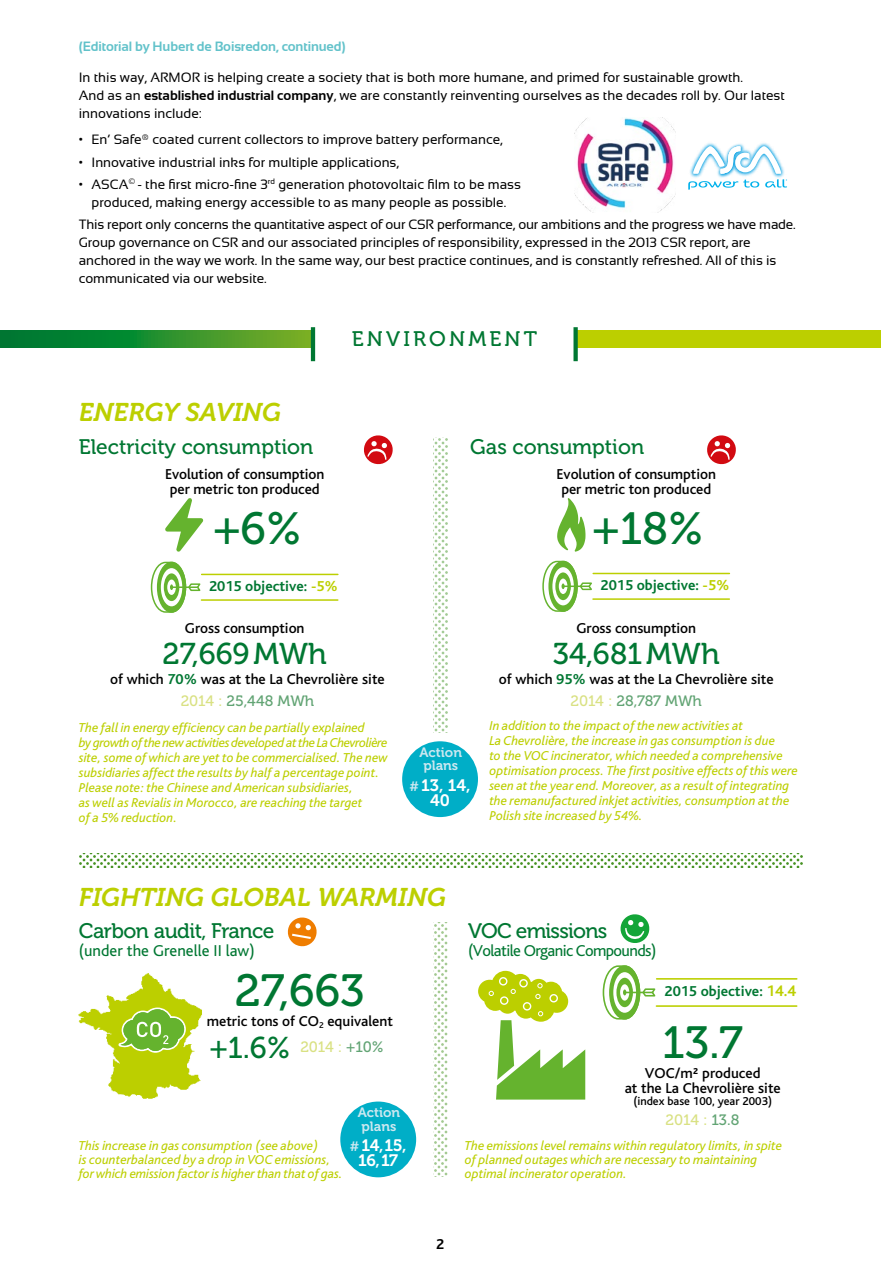
<style>
.page{position:relative;width:881px;height:1263px;background:#fff}
.page>*{position:absolute;margin:0;border:0;box-sizing:border-box;transform-origin:0 0}
.t1{font:45px "Museo 500";color:#007732}
.t2{font:30px "Museo 500";color:#007732}
.t3{font:italic 25.5px "Museo 700";color:#bccf00}
.t4{font:21px "Museo 500";color:#007732}
.t5{font:21px "Museo 500";letter-spacing:-.025em;color:#007732}
.t6{font:21px "Museo 500";letter-spacing:-.035em;color:#007732}
.t7{font:21px "Museo 500";letter-spacing:.15em;color:#007732}
.t8{font:16.5px "Bliss";letter-spacing:-.035em;color:#007732}
.t9{font:16.5px "Bliss";color:#007732}
.t10{font:16.5px/15px "Museo 700";letter-spacing:-.03em;color:#fff;text-align:center}
.t11{font:500 15px/15px "Bliss";letter-spacing:-.005em;color:#000;text-align:center}
.t12{font:700 15px "Bliss";color:#007732}
.t13{font:15px "Museo 500";color:#62a474}
.t14{font:15px "Museo 500";color:#d9e183}
.t15{font:700 15px "Bliss";color:#000}
.t16{font:italic 13.5px/15px "Bliss";color:#bccf00}
.t17{font:13.5px/18px "Sansation";color:#000}
.t18{font:700 13.5px "Sansation";letter-spacing:-.01em;color:#62c2ca}
.t19{font:13.5px/13.5px "Museo 700";color:#cde8f0}
.t20{font:500 12px "Bliss";color:#000}
.s1{font-weight:700}
.s2{color:#bccf00}
.s3{font-weight:700;color:#007732}
.s4{color:#d9e183}
.s5{font-size:13.5px;color:#cde8f0}
.s6{font-size:15.9px;color:#bccf00}
.s7{color:#62a474}
</style>
<div class="page">
<svg style="left:0;top:331px;width:880px;height:17px;background:#72af17"></svg>
<svg style="left:311px;top:327px;width:266px;height:34px"></svg>
<div style="left:315px;top:325px;width:258px;height:41px;background:#fff"></div>
<svg style="left:433px;top:438px;width:14px;height:294px"></svg>
<svg style="left:433px;top:923px;width:14px;height:254px"></svg>
<svg style="left:80px;top:854px;width:721px;height:13px"></svg>
<img style="left:79px;top:973px;width:123px;height:126px">
<svg style="left:118px;top:1007px;width:69px;height:47px;background:#97c73e"></svg>
<svg style="left:165px;top:498px;width:38px;height:54px"></svg>
<svg style="left:557px;top:498px;width:28px;height:54px"></svg>
<svg style="left:150px;top:561px;width:52px;height:52px"></svg>
<hr style="left:171px;top:586px;width:26px;height:2px;background:#65b32e">
<hr style="left:201px;top:599px;width:136px;height:2px;background:#bccf00">
<hr style="left:201px;top:574px;width:137px;height:1px;background:#bccf00">
<svg style="left:542px;top:560px;width:52px;height:52px"></svg>
<hr style="left:562px;top:585px;width:27px;height:2px;background:#65b32e">
<hr style="left:592px;top:598px;width:137px;height:2px;background:#bccf00">
<hr style="left:593px;top:573px;width:136px;height:1px;background:#bccf00">
<svg style="left:602px;top:965px;width:54px;height:55px"></svg>
<hr style="left:656px;top:1005px;width:140px;height:2px;background:#bccf00">
<hr style="left:656px;top:978px;width:140px;height:2px;background:#bccf00">
<svg style="left:707px;top:435px;width:29px;height:30px"></svg>
<svg style="left:364px;top:435px;width:29px;height:30px"></svg>
<svg style="left:620px;top:914px;width:29px;height:29px"></svg>
<svg style="left:287px;top:917px;width:30px;height:30px"></svg>
<svg style="left:478px;top:971px;width:107px;height:128px"></svg>
<img style="left:704px;top:143px;width:66px;height:3px">
<svg style="left:688px;top:146px;width:98px;height:44px"></svg>
<img style="left:574px;top:118px;width:101px;height:95px">
<div style="left:402px;top:741px;width:76px;height:76px;background:#00aec7;border-radius:50%"></div>
<div style="left:340px;top:1101px;width:76px;height:76px;background:#00aec7;border-radius:50%"></div>
<p class="t18" style="left:79px;top:39px;width:268px">(Editorial by Hubert de Boisredon, continued)</p>
<p class="t17" style="left:79px;top:68px;width:707px">In this way, ARMOR is helping create a society that is both more humane, and primed for sustainable growth.<br>And as an <span class="s1">established industrial company</span>, we are constantly reinventing ourselves as the decades roll by. Our latest innovations include:</p>
<p class="t17" style="left:79px;top:131px;width:425px">• En’ Safe® coated current collectors to improve battery performance,</p>
<p class="t17" style="left:79px;top:153px;width:322px">• Innovative industrial inks for multiple applications,</p>
<p class="t17" style="left:79px;top:175px;width:443px;text-align:center">• ASCA<sup>©</sup> - the first micro-fine 3<sup>rd</sup> generation photovoltaic film to be mass produced, making energy accessible to as many people as possible.</p>
<p class="t17" style="left:79px;top:215px;width:718px">This report only concerns the quantitative aspect of our CSR performance, our ambitions and the progress we have made.<br>Group governance on CSR and our associated principles of responsibility, expressed in the 2013 CSR report, are anchored in the way we work. In the same way, our best practice continues, and is constantly refreshed. All of this is communicated via our website.</p>
<h3 class="t3" style="left:79px;top:398px;width:204px">ENERGY SAVING</h3>
<h3 class="t4" style="left:79px;top:435px;width:236px">Electricity consumption</h3>
<h3 class="t7" style="left:352px;top:328px;width:187px">ENVIRONMENT</h3>
<h3 class="t4" style="left:470px;top:435px;width:175px">Gas consumption</h3>
<p class="t11" style="left:165px;top:467px;width:161px">Evolution of consumption per metric ton produced</p>
<p class="t11" style="left:556px;top:467px;width:161px">Evolution of consumption per metric ton produced</p>
<h1 class="t1" style="left:213px;top:503px;width:90px">+6%</h1>
<h1 class="t1" style="left:592px;top:503px;width:113px">+18%</h1>
<p class="t12" style="left:209px;top:578px;width:130px">2015 objective: <span class="s2">-5%</span></p>
<p class="t12" style="left:600px;top:577px;width:130px">2015 objective: <span class="s2">-5%</span></p>
<p class="t11" style="left:185px;top:620px;width:121px">Gross consumption</p>
<h2 class="t2" style="left:162px;top:637px;width:166px">27,669MWh</h2>
<p class="t11" style="left:110px;top:672px;width:276px">of which <span class="s3">70%</span> was at the La Chevrolière site</p>
<p class="t11" style="left:576px;top:620px;width:121px">Gross consumption</p>
<h2 class="t2" style="left:552px;top:637px;width:168px">34,681MWh</h2>
<p class="t11" style="left:498px;top:672px;width:276px">of which <span class="s3">95%</span> was at the La Chevrolière site</p>
<p class="t13" style="left:181px;top:693px;width:135px"><span class="s4">2014 :</span> 25,448 MWh</p>
<p class="t13" style="left:570px;top:693px;width:133px"><span class="s4">2014 :</span> 28,787 MWh</p>
<p class="t16" style="left:79px;top:720px;width:310px">The fall in energy efficiency can be partially explained<br>by growth of the new activities developed at the La Chevrolière site, some of which are yet to be commercialised. The new subsidiaries affect the results by half a percentage point.<br>Please note: the Chinese and American subsidiaries,<br>as well as Revialis in Morocco, are reaching the target<br>of a 5% reduction.</p>
<p class="t16" style="left:489px;top:718px;width:310px">In addition to the impact of the new activities at<br>La Chevrolière, the increase in gas consumption is due<br>to the VOC incinerator, which needed a comprehensive optimisation process. The first positive effects of this were seen at the year end. Moreover, as a result of integrating the remanufactured inkjet activities, consumption at the Polish site increased by 54%.</p>
<p class="t19" style="left:419px;top:746px;width:44px">Action plans</p>
<p class="t10" style="left:409px;top:778px;width:63px"><span class="s5">#</span> 13, 14,<br>40</p>
<h3 class="t3" style="left:79px;top:882px;width:368px">FIGHTING GLOBAL WARMING</h3>
<h3 class="t5" style="left:79px;top:919px;width:197px">Carbon audit, France</h3>
<p class="t9" style="left:79px;top:942px;width:177px">(under the Grenelle II law)</p>
<h1 class="t1" style="left:235px;top:965px;width:131px">27,663</h1>
<p class="t11" style="left:207px;top:1013px;width:188px">metric tons of CO<sub>2</sub> equivalent</p>
<h2 class="t2" style="left:209px;top:1031px;width:176px">+1.6% <sup>2014</sup> <sup>:</sup> <sup>+10%</sup></h2>
<h3 class="t6" style="left:468px;top:919px;width:141px">VOC emissions</h3>
<p class="t8" style="left:468px;top:942px;width:190px">(Volatile Organic Compounds)</p>
<p class="t12" style="left:664px;top:983px;width:133px">2015 objective: <span class="s6">14.4</span></p>
<h1 class="t1" style="left:662px;top:1018px;width:82px">13.7</h1>
<p class="t11" style="left:624px;top:1066px;width:157px">VOC/m² produced<br>at the La Chevrolière site</p>
<p class="t20" style="left:633px;top:1095px;width:140px">(index base 100, year 2003)</p>
<p class="t19" style="left:357px;top:1106px;width:44px">Action plans</p>
<p class="t10" style="left:350px;top:1138px;width:58px"><span class="s5">#</span> 14,15,<br>16,17</p>
<p class="t14" style="left:665px;top:1112px;width:75px">2014 : <span class="s7">13.8</span></p>
<p class="t16" style="left:79px;top:1138px;width:265px;line-height:14.2px">This increase in gas consumption (see above)<br>is counterbalanced by a drop in VOC emissions, for which emission factor is higher than that of gas.</p>
<p class="t16" style="left:464px;top:1138px;width:319px;line-height:14.2px">The emissions level remains within regulatory limits, in spite of planned outages which are necessary to maintaining optimal incinerator operation.</p>
<p class="t15" style="left:436px;top:1236px;width:10px">2</p>
</div>
